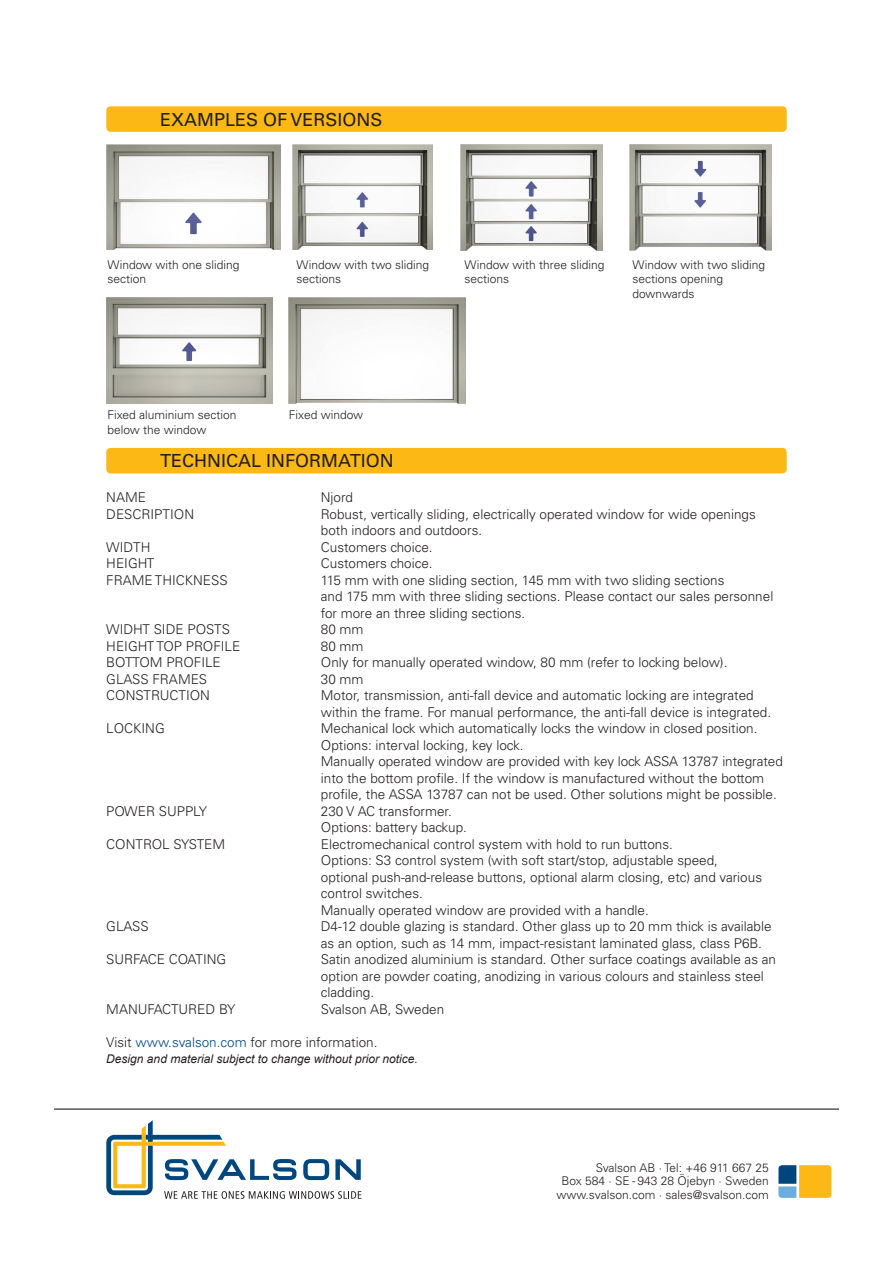
<style>
.page{position:relative;width:893px;height:1263px;background:#fff}
.page>*{position:absolute;margin:0;border:0;box-sizing:border-box;transform-origin:0 0}
.t1{font:18px "Univers LT Std";color:#231f20}
.t2{font:300 13.5px/16.5px "Univers LT Std";color:#231f20}
.t3{font:300 12px "Univers LT Std";color:#231f20}
.t4{font:italic 12px "Arial";color:#231f20}
.s1{color:#00467e}
</style>
<div class="page">
<div style="left:106px;top:448px;width:681px;height:25px;background:#fcb814;border-radius:4px"></div>
<div style="left:106px;top:106px;width:681px;height:26px;background:#fcb814;border-radius:4px"></div>
<hr style="left:54px;top:1108px;width:785px;height:2px;background:#231f20">
<svg style="left:106px;top:1120px;width:255px;height:79px"></svg>
<svg style="left:778px;top:1165px;width:53px;height:33px;background:#bca857"></svg>
<img style="left:106px;top:145px;width:175px;height:104px">
<img style="left:293px;top:145px;width:140px;height:105px">
<img style="left:288px;top:297px;width:177px;height:106px">
<img style="left:106px;top:297px;width:166px;height:106px">
<img style="left:630px;top:145px;width:141px;height:106px">
<img style="left:461px;top:145px;width:142px;height:106px">
<p class="t1" style="left:160px;top:109px;width:224px">EXAMPLES OF VERSIONS</p>
<p class="t3" style="left:107px;top:258px;width:134px">Window with one sliding</p>
<p class="t3" style="left:296px;top:258px;width:134px">Window with two sliding</p>
<p class="t3" style="left:464px;top:258px;width:142px">Window with three sliding</p>
<p class="t3" style="left:632px;top:258px;width:134px">Window with two sliding</p>
<p class="t3" style="left:107px;top:272px;width:40px">section</p>
<p class="t3" style="left:296px;top:272px;width:46px">sections</p>
<p class="t3" style="left:464px;top:272px;width:46px">sections</p>
<p class="t3" style="left:632px;top:272px;width:92px">sections opening</p>
<p class="t3" style="left:632px;top:286px;width:63px">downwards</p>
<p class="t3" style="left:107px;top:408px;width:131px">Fixed aluminium section</p>
<p class="t3" style="left:289px;top:408px;width:76px">Fixed window</p>
<p class="t3" style="left:107px;top:422px;width:100px">below the window</p>
<p class="t1" style="left:160px;top:450px;width:235px">TECHNICAL INFORMATION</p>
<p class="t2" style="left:106px;top:489px;width:41px">NAME</p>
<p class="t2" style="left:321px;top:489px;width:34px">Njord</p>
<p class="t2" style="left:106px;top:506px;width:89px">DESCRIPTION</p>
<p class="t2" style="left:321px;top:506px;width:437px">Robust, vertically sliding, electrically operated window for wide openings both indoors and outdoors.</p>
<p class="t2" style="left:106px;top:539px;width:46px">WIDTH</p>
<p class="t2" style="left:321px;top:539px;width:113px">Customers choice.</p>
<p class="t2" style="left:106px;top:555px;width:50px">HEIGHT</p>
<p class="t2" style="left:321px;top:555px;width:113px">Customers choice.</p>
<p class="t2" style="left:106px;top:572px;width:123px">FRAME THICKNESS</p>
<p class="t2" style="left:321px;top:572px;width:405px">115 mm with one sliding section, 145 mm with two sliding sections</p>
<p class="t2" style="left:321px;top:588px;width:454px">and 175 mm with three sliding sections. Please contact our sales personnel for more an three sliding sections.</p>
<p class="t2" style="left:106px;top:621px;width:125px">WIDHT SIDE POSTS</p>
<p class="t2" style="left:321px;top:621px;width:44px">80 mm</p>
<p class="t2" style="left:106px;top:638px;width:136px">HEIGHT TOP PROFILE</p>
<p class="t2" style="left:321px;top:638px;width:44px">80 mm</p>
<p class="t2" style="left:106px;top:654px;width:116px">BOTTOM PROFILE</p>
<p class="t2" style="left:321px;top:654px;width:408px">Only for manually operated window, 80 mm (refer to locking below).</p>
<p class="t2" style="left:106px;top:671px;width:102px">GLASS FRAMES</p>
<p class="t2" style="left:321px;top:671px;width:44px">30 mm</p>
<p class="t2" style="left:106px;top:687px;width:105px">CONSTRUCTION</p>
<p class="t2" style="left:321px;top:687px;width:452px">Motor, transmission, anti-fall device and automatic locking are integrated within the frame. For manual performance, the anti-fall device is integrated.</p>
<p class="t2" style="left:106px;top:720px;width:60px">LOCKING</p>
<p class="t2" style="left:321px;top:720px;width:438px">Mechanical lock which automatically locks the window in closed position.</p>
<p class="t2" style="left:321px;top:737px;width:204px">Options: interval locking, key lock.</p>
<p class="t2" style="left:321px;top:753px;width:463px">Manually operated window are provided with key lock ASSA 13787 integrated into the bottom profile. If the window is manufactured without the bottom profile, the ASSA 13787 can not be used. Other solutions might be possible.</p>
<p class="t2" style="left:106px;top:803px;width:102px">POWER SUPPLY</p>
<p class="t2" style="left:321px;top:803px;width:132px">230 V AC transformer.</p>
<p class="t2" style="left:321px;top:819px;width:148px">Options: battery backup.</p>
<p class="t2" style="left:106px;top:836px;width:120px">CONTROL SYSTEM</p>
<p class="t2" style="left:321px;top:836px;width:354px">Electromechanical control system with hold to run buttons.</p>
<p class="t2" style="left:321px;top:852px;width:399px">Options: S3 control system (with soft start/stop, adjustable speed,</p>
<p class="t2" style="left:321px;top:869px;width:443px">optional push-and-release buttons, optional alarm closing, etc) and various control switches.</p>
<p class="t2" style="left:321px;top:902px;width:330px">Manually operated window are provided with a handle.</p>
<p class="t2" style="left:106px;top:918px;width:44px">GLASS</p>
<p class="t2" style="left:321px;top:918px;width:452px">D4-12 double glazing is standard. Other glass up to 20 mm thick is available as an option, such as 14 mm, impact-resistant laminated glass, class P6B.</p>
<p class="t2" style="left:106px;top:951px;width:122px">SURFACE COATING</p>
<p class="t2" style="left:321px;top:951px;width:457px">Satin anodized aluminium is standard. Other surface coatings available as an option are powder coating, anodizing in various colours and stainless steel cladding.</p>
<p class="t2" style="left:106px;top:1001px;width:130px">MANUFACTURED BY</p>
<p class="t2" style="left:321px;top:1001px;width:125px">Svalson AB, Sweden</p>
<p class="t2" style="left:106px;top:1034px;width:273px">Visit <span class="s1">www.svalson.com</span> for more information.</p>
<p class="t4" style="left:106px;top:1051px;width:313px">Design and material subject to change without prior notice.</p>
<p class="t3" style="left:596px;top:1160px;width:174px">Svalson AB · Tel: +46 911 667 25</p>
<p class="t3" style="left:562px;top:1174px;width:209px">Box 584 · SE - 943 28 Öjebyn · Sweden</p>
<p class="t3" style="left:556px;top:1187px;width:214px">www.svalson.com · sales@svalson.com</p>
</div>
